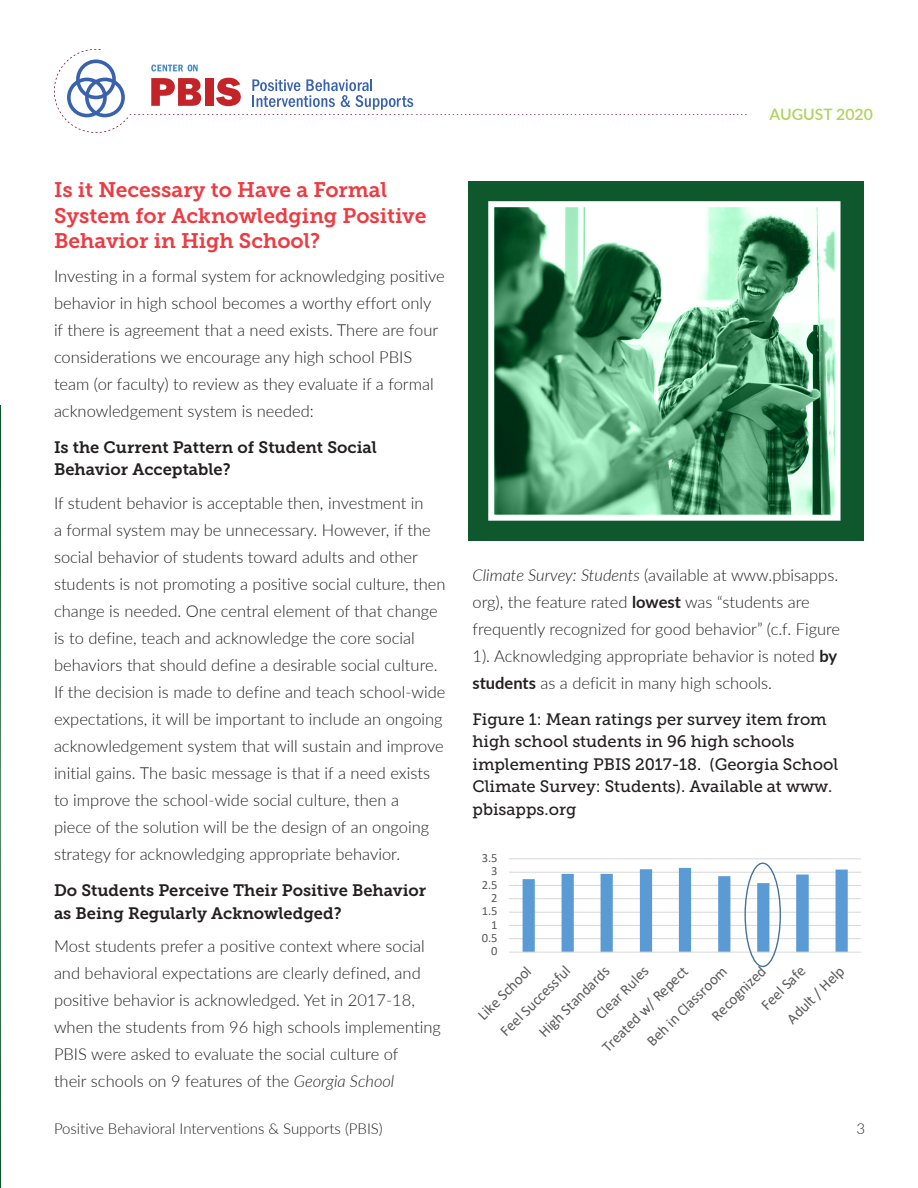
<style>
.page{position:relative;width:918px;height:1188px;background:#fff}
.page>*{position:absolute;margin:0;border:0;box-sizing:border-box;transform-origin:0 0}
.Subhead_1{font:21px/25.5px "Museo Slab 700";color:#ee3a41}
.body{font:300 16.5px/27px "Lato";color:#231f20}
.Subhead_2{font:16.5px/22.5px "Museo Slab 500";color:#231f20}
.Subhead_2-2{font:16.5px/22.5px "Museo Slab 700";color:#231f20}
.Date{font:600 15.75px "Lato";color:#b0d35b}
.t1{font:15.15px "Calibri";color:#595959}
.page_number{font:300 15px "Lato";color:#231f20}
.t2{font:12.6px "Calibri";color:#595959}
.s1{font-style:italic}
.s2{font-weight:700}
</style>
<div class="page">
<svg style="left:54px;top:49px;width:693px;height:84px"></svg>
<svg style="left:509px;top:858px;width:352px;height:110px"></svg>
<div style="left:744px;top:863px;width:37px;height:104px;border:1px solid #41719c;border-radius:50%"></div>
<div style="left:468px;top:181px;width:396px;height:359px;background:#0f582e"></div>
<img style="left:495px;top:208px;width:339px;height:306px">
<div style="left:488px;top:201px;width:353px;height:320px;border:6px solid #fff"></div>
<hr style="left:0;top:405px;width:1px;height:783px;background:#0e582e">
<p class="Subhead_1" style="left:54px;top:177px;width:374px">Is it Necessary to Have a Formal<br>System for Acknowledging Positive<br>Behavior in High School?</p>
<p class="body" style="left:54px;top:262px;width:392px">Investing in a formal system for acknowledging positive behavior in high school becomes a worthy effort only<br>if there is agreement that a need exists. There are four considerations we encourage any high school PBIS team (or faculty) to review as they evaluate if a formal acknowledgement system is needed:</p>
<p class="Subhead_2-2" style="left:54px;top:436px;width:324px">Is the Current Pattern of Student Social<br>Behavior Acceptable?</p>
<p class="body" style="left:54px;top:489px;width:393px">If student behavior is acceptable then, investment in<br>a formal system may be unnecessary. However, if the social behavior of students toward adults and other students is not promoting a positive social culture, then change is needed. One central element of that change is to define, teach and acknowledge the core social behaviors that should define a desirable social culture.<br>If the decision is made to define and teach school-wide expectations, it will be important to include an ongoing acknowledgement system that will sustain and improve initial gains. The basic message is that if a need exists to improve the school-wide social culture, then a<br>piece of the solution will be the design of an ongoing strategy for acknowledging appropriate behavior.</p>
<p class="Subhead_2-2" style="left:54px;top:879px;width:374px">Do Students Perceive Their Positive Behavior as Being Regularly Acknowledged?</p>
<p class="body" style="left:54px;top:932px;width:388px">Most students prefer a positive context where social and behavioral expectations are clearly defined, and positive behavior is acknowledged. Yet in 2017-18, when the students from 96 high schools implementing PBIS were asked to evaluate the social culture of<br>their schools on 9 features of the <span class="s1">Georgia School</span></p>
<p class="Date" style="left:770px;top:102px;width:105px">AUGUST 2020</p>
<p class="body" style="left:472px;top:561px;width:369px"><span class="s1">Climate Survey: Students</span> (available at www.pbisapps. org), the feature rated <span class="s2">lowest</span> was “students are frequently recognized for good behavior” (c.f. Figure 1). Acknowledging appropriate behavior is noted <span class="s2">by students</span> as a deficit in many high schools.</p>
<p class="Subhead_2" style="left:472px;top:708px;width:367px">Figure 1: Mean ratings per survey item from high school students in 96 high schools implementing PBIS 2017-18. (Georgia School Climate Survey: Students). Available at www. pbisapps.org</p>
<p class="t2" style="left:482px;top:849px;width:17px">3.5</p>
<p class="t2" style="left:491px;top:862px;width:8px">3</p>
<p class="t2" style="left:482px;top:876px;width:17px">2.5</p>
<p class="t2" style="left:491px;top:889px;width:8px">2</p>
<p class="t2" style="left:482px;top:902px;width:17px">1.5</p>
<p class="t2" style="left:491px;top:916px;width:8px">1</p>
<p class="t2" style="left:482px;top:929px;width:17px">0.5</p>
<p class="t2" style="left:491px;top:943px;width:8px">0</p>
<p class="t1" style="left:495px;top:1026px;width:94px;rotate:-45deg">Feel Successful</p>
<p class="t1" style="left:706px;top:1011px;width:72px;rotate:-45deg">Recognized</p>
<p class="t1" style="left:473px;top:1010px;width:70px;rotate:-45deg">Like School</p>
<p class="t1" style="left:597px;top:1042px;width:116px;rotate:-45deg">Treated w/ Repect</p>
<p class="t1" style="left:756px;top:1000px;width:57px;rotate:-45deg">Feel Safe</p>
<p class="t1" style="left:534px;top:1027px;width:95px;rotate:-45deg">High Standards</p>
<p class="t1" style="left:782px;top:1014px;width:76px;rotate:-45deg">Adult / Help</p>
<p class="t1" style="left:590px;top:1009px;width:70px;rotate:-45deg">Clear Rules</p>
<p class="t1" style="left:642px;top:1036px;width:107px;rotate:-45deg">Beh in Classroom</p>
<p class="page_number" style="left:54px;top:1118px;width:330px">Positive Behavioral Interventions &amp; Supports (PBIS)</p>
<p class="page_number" style="left:856px;top:1118px;width:10px">3</p>
</div>
